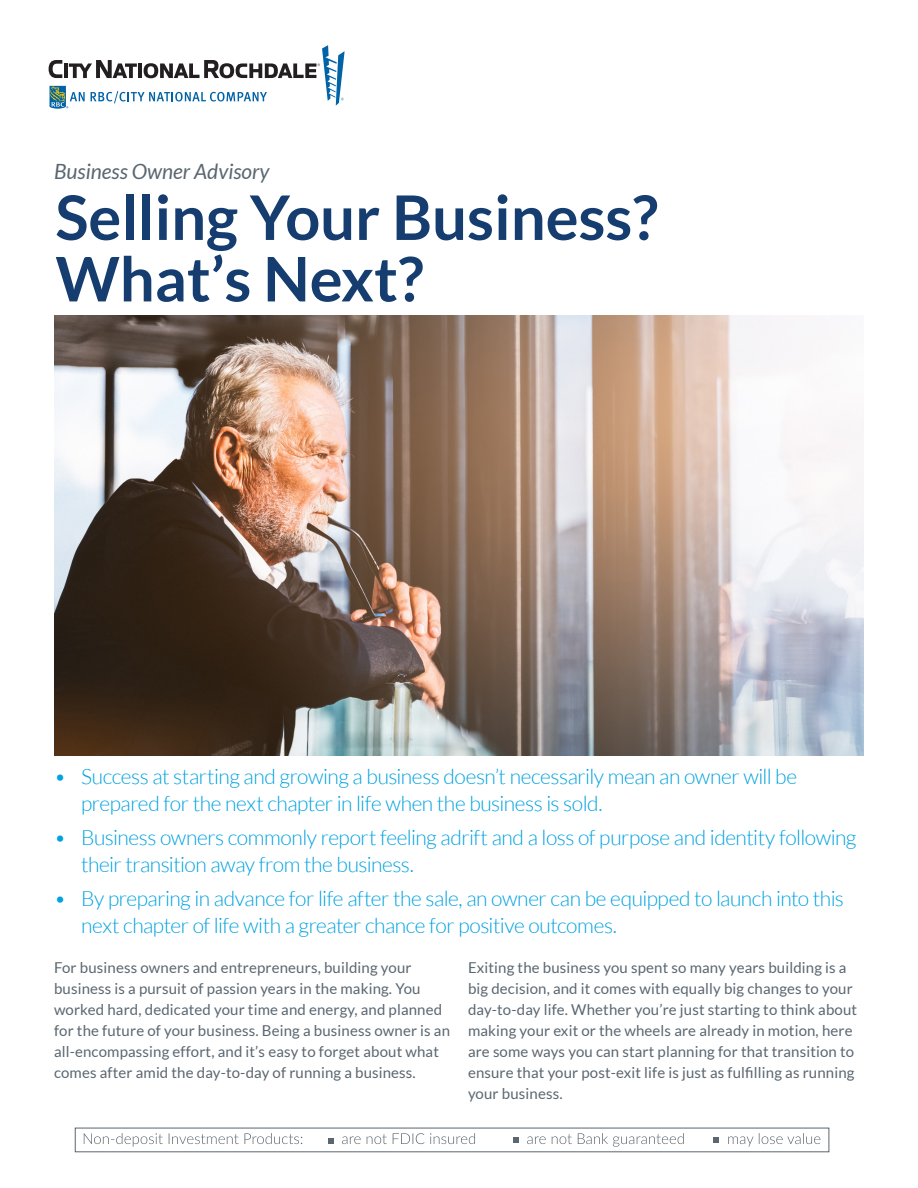
<style>
.page{position:relative;width:918px;height:1188px;background:#fff}
.page>*{position:absolute;margin:0;border:0;box-sizing:border-box;transform-origin:0 0}
.t1{font:700 61.5px/61.5px "Lato";color:#163d6f}
.t2{font:300 21px/27px "Lato";letter-spacing:-.02em;color:#00a2df}
.Body_11_Grey{font:italic 21px "Lato";color:#5a6670}
.Body_Copy_10_Grey{font:15px/21px "Lato";letter-spacing:.01em;color:#5a6670}
</style>
<div class="page">
<img style="left:54px;top:315px;width:810px;height:441px">
<svg style="left:84px;top:1133px;width:736px;height:14px"></svg>
<div style="left:75px;top:1128px;width:754px;height:24px;border:1px solid #5a6670"></div>
<svg style="left:49px;top:45px;width:296px;height:64px"></svg>
<p class="Body_11_Grey" style="left:54px;top:159px;width:217px">Business Owner Advisory</p>
<h1 class="t1" style="left:55px;top:186px;width:604px">Selling Your Business?<br>What’s Next?</h1>
<p class="t2" style="left:81px;top:763px;width:718px;text-indent:-27px">• Success at starting and growing a business doesn’t necessarily mean an owner will be prepared for the next chapter in life when the business is sold.</p>
<p class="t2" style="left:81px;top:824px;width:777px;text-indent:-27px">• Business owners commonly report feeling adrift and a loss of purpose and identity following their transition away from the business.</p>
<p class="t2" style="left:81px;top:885px;width:764px;text-indent:-27px">• By preparing in advance for life after the sale, an owner can be equipped to launch into this next chapter of life with a greater chance for positive outcomes.</p>
<p class="Body_Copy_10_Grey" style="left:54px;top:957px;width:398px">For business owners and entrepreneurs, building your business is a pursuit of passion years in the making. You worked hard, dedicated your time and energy, and planned for the future of your business. Being a business owner is an all-encompassing effort, and it’s easy to forget about what comes after amid the day-to-day of running a business.</p>
<p class="Body_Copy_10_Grey" style="left:468px;top:957px;width:391px">Exiting the business you spent so many years building is a big decision, and it comes with equally big changes to your day-to-day life. Whether you’re just starting to think about making your exit or the wheels are already in motion, here are some ways you can start planning for that transition to ensure that your post-exit life is just as fulfilling as running your business.</p>
</div>
